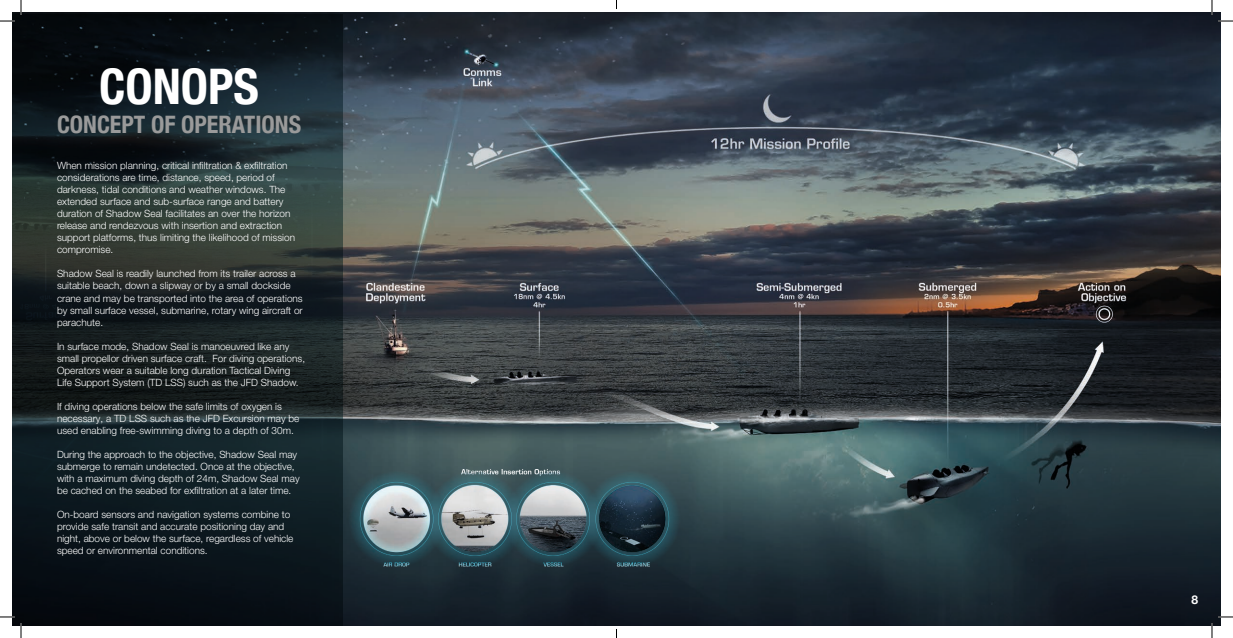
<style>
.page{position:relative;width:1233px;height:638px;background:#fff}
.page>*{position:absolute;margin:0;border:0;box-sizing:border-box;transform-origin:0 0}
.t1{font:700 condensed 49px "Helvetica Neue";color:#fff}
.t2{font:700 condensed 24px "Helvetica Neue";color:#9a9a9a}
.t3{font:700 12px "Helvetica Neue";color:#fff}
.t4{font:300 10px/12px "Helvetica Neue LT Pro";color:#fff}
</style>
<div class="page">
<img style="left:22px;top:12px;width:1198px;height:613px">
<img style="left:343px;top:14px;width:398px;height:582px">
<svg style="left:12px;top:13px;width:331px;height:612px;background:#162024"></svg>
<img style="left:349px;top:469px;width:331px;height:102px">
<svg style="left:1218px;top:20px;width:15px;height:2px"></svg>
<svg style="left:1218px;top:616px;width:15px;height:1px"></svg>
<svg style="left:0;top:0;width:22px;height:22px"></svg>
<svg style="left:0;top:616px;width:22px;height:21px"></svg>
<svg style="left:1211px;top:0;width:1px;height:15px"></svg>
<svg style="left:1211px;top:622px;width:1px;height:15px"></svg>
<p class="t1" style="left:99px;top:46px;width:161px">CONOPS</p>
<p class="t2" style="left:57px;top:105px;width:246px">CONCEPT OF OPERATIONS</p>
<p class="t4" style="left:57px;top:159px;width:239px">When mission planning, critical infiltration &amp; exfiltration considerations are time, distance, speed, period of darkness, tidal conditions and weather windows. The extended surface and sub-surface range and battery duration of Shadow Seal facilitates an over the horizon release and rendezvous with insertion and extraction support platforms, thus limiting the likelihood of mission compromise.</p>
<p class="t4" style="left:57px;top:267px;width:247px">Shadow Seal is readily launched from its trailer across a suitable beach, down a slipway or by a small dockside crane and may be transported into the area of operations by small surface vessel, submarine, rotary wing aircraft or parachute.</p>
<p class="t4" style="left:57px;top:339px;width:250px">In surface mode, Shadow Seal is manoeuvred like any small propellor driven surface craft. For diving operations, Operators wear a suitable long duration Tactical Diving Life Support System (TD LSS) such as the JFD Shadow.</p>
<p class="t4" style="left:57px;top:399px;width:244px">If diving operations below the safe limits of oxygen is necessary, a TD LSS such as the JFD Excursion may be used enabling free-swimming diving to a depth of 30m.</p>
<p class="t4" style="left:57px;top:447px;width:244px">During the approach to the objective, Shadow Seal may submerge to remain undetected. Once at the objective, with a maximum diving depth of 24m, Shadow Seal may be cached on the seabed for exfiltration at a later time.</p>
<p class="t4" style="left:57px;top:507px;width:238px">On-board sensors and navigation systems combine to provide safe transit and accurate positioning day and night, above or below the surface, regardless of vehicle speed or environmental conditions.</p>
<p class="t3" style="left:1191px;top:589px;width:8px">8</p>
</div>
